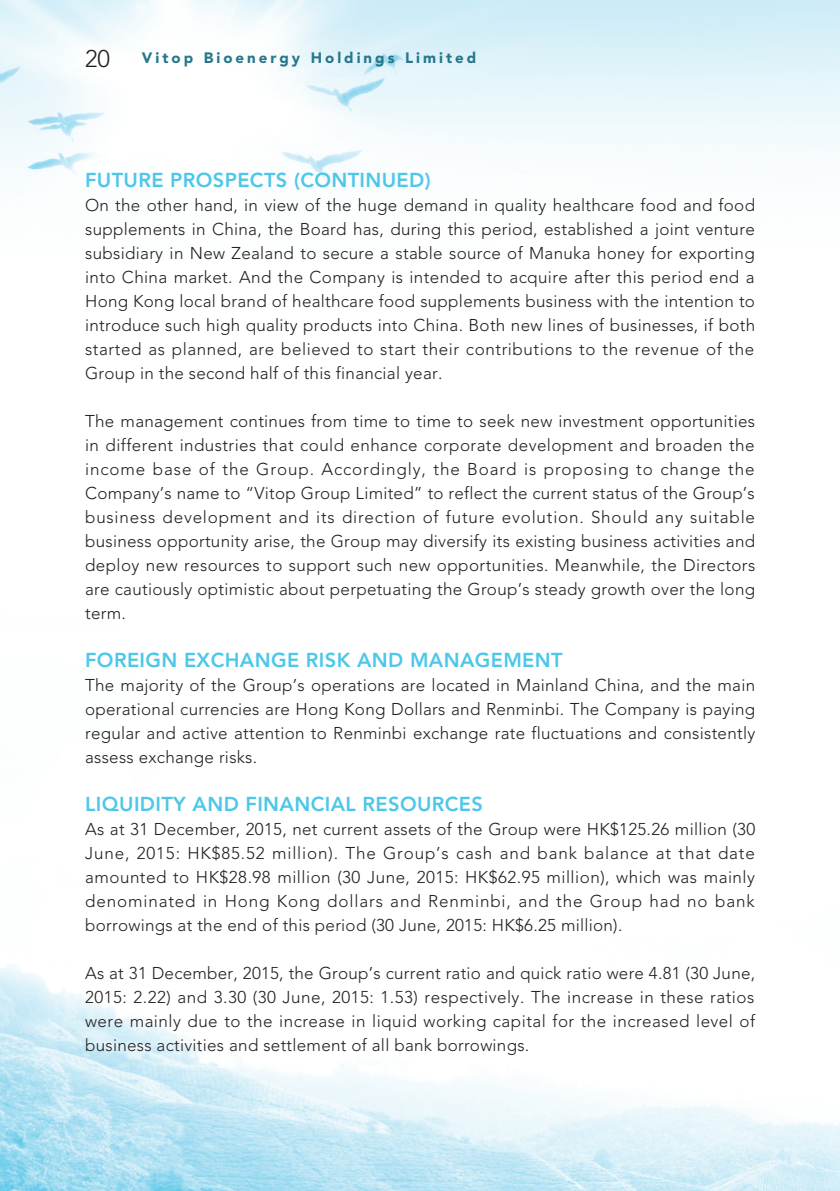
<style>
.page{position:relative;width:840px;height:1191px;background:#fff}
.page>*{position:absolute;margin:0;border:0;box-sizing:border-box;transform-origin:0 0}
.t1{font:300 24px "Avenir LT Std";color:#231f20}
._01_H1{font:800 20px "Avenir LT Std";letter-spacing:.02em;color:#4dc7e9}
._00_txt{font:300 17px/24px "Avenir LT Std";letter-spacing:.015em;color:#231f20;text-align:justify}
.t2{font:900 15px "Avenir LT Std";letter-spacing:.2em;color:#26778c}
</style>
<div class="page">
<img style="left:0;top:0;width:839px;height:1191px">
<h1 class="t1" style="left:85px;top:45px;width:26px">20</h1>
<p class="t2" style="left:142px;top:49px;width:335px">Vitop Bioenergy Holdings Limited</p>
<p class="_01_H1" style="left:85px;top:168px;width:347px">FUTURE PROSPECTS (CONTINUED)</p>
<p class="_00_txt" style="left:85px;top:193px;width:671px">On the other hand, in view of the huge demand in quality healthcare food and food supplements in China, the Board has, during this period, established a joint venture subsidiary in New Zealand to secure a stable source of Manuka honey for exporting into China market. And the Company is intended to acquire after this period end a Hong Kong local brand of healthcare food supplements business with the intention to introduce such high quality products into China. Both new lines of businesses, if both started as planned, are believed to start their contributions to the revenue of the Group in the second half of this financial year.</p>
<p class="_00_txt" style="left:85px;top:409px;width:671px">The management continues from time to time to seek new investment opportunities in different industries that could enhance corporate development and broaden the income base of the Group. Accordingly, the Board is proposing to change the Company’s name to “Vitop Group Limited” to reflect the current status of the Group’s business development and its direction of future evolution. Should any suitable business opportunity arise, the Group may diversify its existing business activities and deploy new resources to support such new opportunities. Meanwhile, the Directors are cautiously optimistic about perpetuating the Group’s steady growth over the long term.</p>
<p class="_01_H1" style="left:85px;top:648px;width:478px">FOREIGN EXCHANGE RISK AND MANAGEMENT</p>
<p class="_00_txt" style="left:85px;top:673px;width:671px">The majority of the Group’s operations are located in Mainland China, and the main operational currencies are Hong Kong Dollars and Renminbi. The Company is paying regular and active attention to Renminbi exchange rate fluctuations and consistently assess exchange risks.</p>
<p class="_01_H1" style="left:85px;top:792px;width:399px">LIQUIDITY AND FINANCIAL RESOURCES</p>
<p class="_00_txt" style="left:85px;top:817px;width:671px">As at 31 December, 2015, net current assets of the Group were HK$125.26 million (30<br>June, 2015: HK$85.52 million). The Group’s cash and bank balance at that date amounted to HK$28.98 million (30 June, 2015: HK$62.95 million), which was mainly denominated in Hong Kong dollars and Renminbi, and the Group had no bank borrowings at the end of this period (30 June, 2015: HK$6.25 million).</p>
<p class="_00_txt" style="left:85px;top:961px;width:671px">As at 31 December, 2015, the Group’s current ratio and quick ratio were 4.81 (30 June, 2015: 2.22) and 3.30 (30 June, 2015: 1.53) respectively. The increase in these ratios were mainly due to the increase in liquid working capital for the increased level of business activities and settlement of all bank borrowings.</p>
</div>
